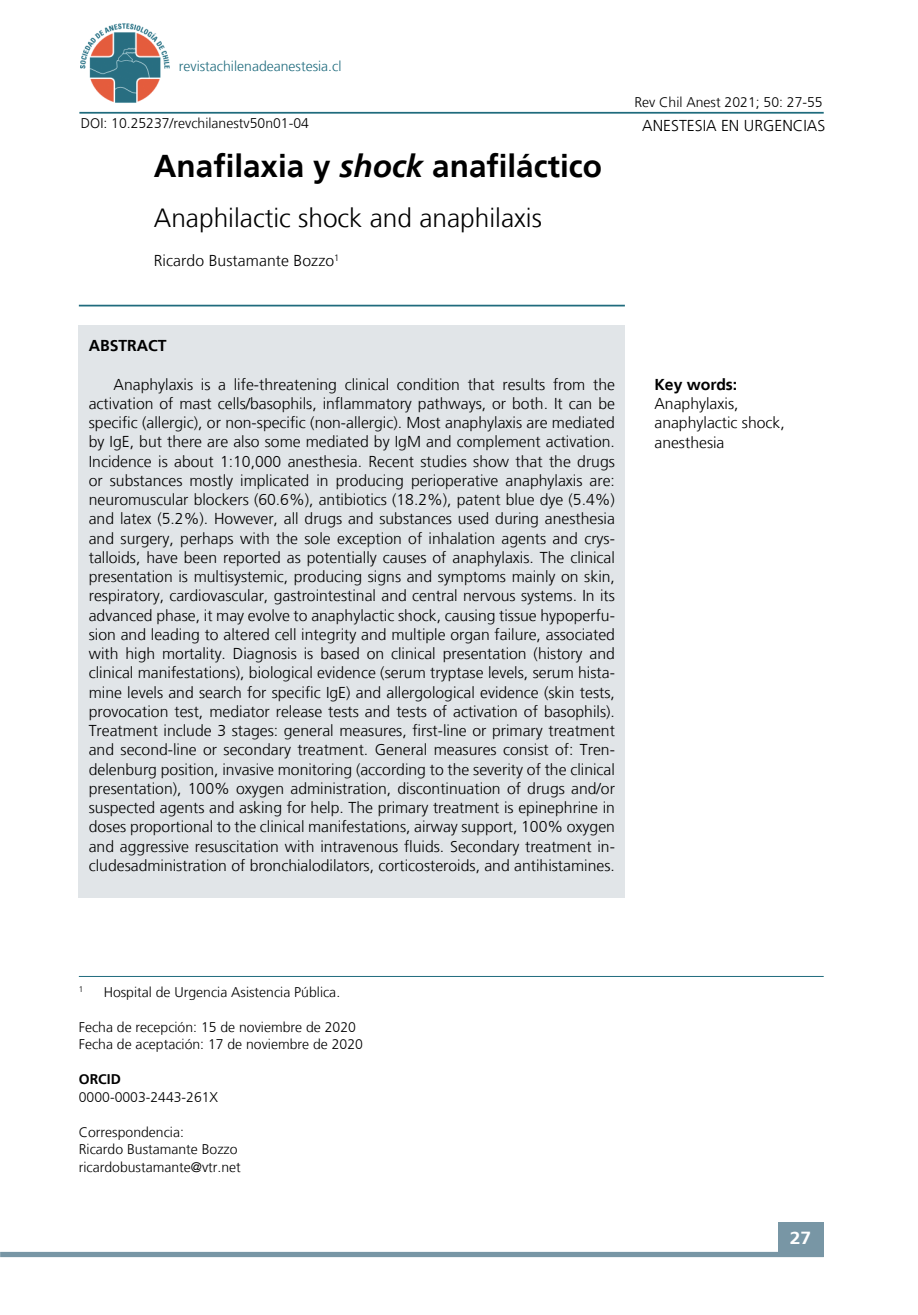
<style>
.page{position:relative;width:918px;height:1315px;background:#fff}
.page>*{position:absolute;margin:0;border:0;box-sizing:border-box;transform-origin:0 0}
.t1{font:700 31.5px "Frutiger LT";color:#000}
.t2{font:300 26.25px "Frutiger LT";color:#000}
.t3{font:700 17.5px "Frutiger LT";color:#fff;scale:1.1 1}
.t4{font:300 15.75px/19.2px "Frutiger LT";color:#000;text-align:justify}
.t5{font:700 15.75px "Frutiger LT";color:#000}
.t6{font:300 14px/17.5px "Frutiger LT";color:#000}
.t7{font:300 14px "Frutiger LT";color:#1f6b7d}
.t8{font:700 14px "Frutiger LT";color:#000}
.t9{font:300 8.22px "Frutiger LT";color:#000}
.s1{font-style:italic}
</style>
<div class="page">
<hr style="left:79px;top:112px;width:744px;height:2px;background:#1f6b7d">
<div style="left:778px;top:1222px;width:45px;height:34px;background:#7896a5"></div>
<div style="left:0;top:1251px;width:823px;height:6px;background:#7896a5"></div>
<img style="left:81px;top:23px;width:89px;height:80px">
<hr style="left:79px;top:976px;width:744px;height:1px;background:#1f6b7d">
<div style="left:79px;top:326px;width:546px;height:572px;background:#e1e5e8"></div>
<hr style="left:79px;top:305px;width:546px;height:1px;background:#1f6b7d">
<p class="t7" style="left:179px;top:58px;width:164px">revistachilenadeanestesia.cl</p>
<p class="t6" style="left:634px;top:93px;width:190px">Rev Chil Anest 2021; 50: 27-55</p>
<p class="t6" style="left:81px;top:115px;width:229px">DOI: 10.25237/revchilanestv50n01-04</p>
<p class="t4" style="left:642px;top:116px;width:20px">Anestesia</p>
<p class="t4" style="left:721px;top:116px;width:43px">en Urgencias</p>
<h1 class="t1" style="left:154px;top:148px;width:450px">Anafilaxia y <span class="s1">shock</span> anafiláctico</h1>
<h2 class="t2" style="left:154px;top:203px;width:389px">Anaphilactic shock and anaphilaxis</h2>
<p class="t4" style="left:154px;top:251px;width:187px">Ricardo Bustamante Bozzo<sup>1</sup></p>
<p class="t5" style="left:89px;top:336px;width:50px">Abstrac</p>
<p class="t5" style="left:158px;top:336px;width:10px">t</p>
<p class="t4" style="left:89px;top:375px;width:528px;text-indent:25px">Anaphylaxis is a life-threatening clinical condition that results from the activation of mast cells/basophils, inflammatory pathways, or both. It can be specific (allergic), or non-specific (non-allergic). Most anaphylaxis are mediated by IgE, but there are also some mediated by IgM and complement activation.<br>Incidence is about 1:10,000 anesthesia. Recent studies show that the drugs or substances mostly implicated in producing perioperative anaphylaxis are: neuromuscular blockers (60.6%), antibiotics (18.2%), patent blue dye (5.4%) and latex (5.2%). However, all drugs and substances used during anesthesia and surgery, perhaps with the sole exception of inhalation agents and crys&shy;talloids, have been reported as potentially causes of anaphylaxis. The clinical presentation is multisystemic, producing signs and symptoms mainly on skin, respiratory, cardiovascular, gastrointestinal and central nervous systems. In its advanced phase, it may evolve to anaphylactic shock, causing tissue hypoperfu&shy;sion and leading to altered cell integrity and multiple organ failure, associated with high mortality. Diagnosis is based on clinical presentation (history and clinical manifestations), biological evidence (serum tryptase levels, serum hista&shy;mine levels and search for specific IgE) and allergological evidence (skin tests, provocation test, mediator release tests and tests of activation of basophils).<br>Treatment include 3 stages: general measures, first-line or primary treatment and second-line or secondary treatment. General measures consist of: Tren&shy;delenburg position, invasive monitoring (according to the severity of the clinical presentation), 100% oxygen administration, discontinuation of drugs and/or suspected agents and asking for help. The primary treatment is epinephrine in doses proportional to the clinical manifestations, airway support, 100% oxygen and aggressive resuscitation with intravenous fluids. Secondary treatment in&shy;cludesadministration of bronchialodilators, corticosteroids, and antihistamines.</p>
<p class="t5" style="left:654px;top:375px;width:84px">Key words:</p>
<p class="t4" style="left:654px;top:394px;width:132px;text-align:left">Anaphylaxis, anaphylactic shock, anesthesia</p>
<p class="t9" style="left:79px;top:984px;width:6px">1</p>
<p class="t6" style="left:104px;top:983px;width:238px">Hospital de Urgencia Asistencia Pública.</p>
<p class="t6" style="left:79px;top:1018px;width:285px">Fecha de recepción: 15 de noviembre de 2020<br>Fecha de aceptación: 17 de noviembre de 2020</p>
<p class="t8" style="left:79px;top:1071px;width:43px">ORCID</p>
<p class="t6" style="left:79px;top:1088px;width:141px">0000-0003-2443-261X</p>
<p class="t6" style="left:79px;top:1123px;width:164px">Correspondencia:<br>Ricardo Bustamante Bozzo ricardobustamante@vtr.net</p>
<p class="t3" style="left:790px;top:1227px;width:21px">27</p>
</div>
